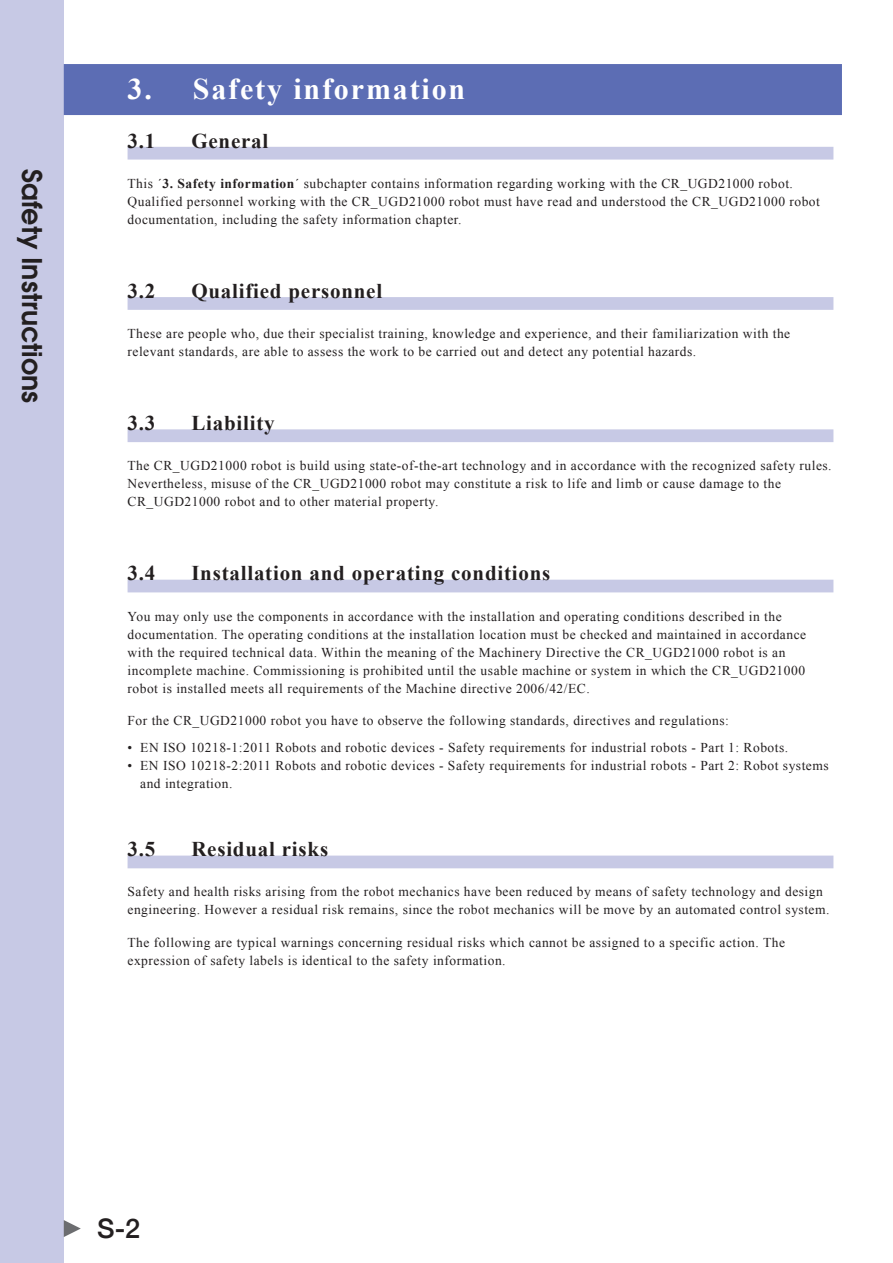
<style>
.page{position:relative;width:893px;height:1263px;background:#fff}
.page>*{position:absolute;margin:0;border:0;box-sizing:border-box;transform-origin:0 0}
.t1{font:700 30px "Times New Roman";letter-spacing:.06em;color:#fff}
.t2{font:600 27px "Avant Garde";color:#231f20}
.t3{font:500 27px "Helvetica Neue";color:#231f20}
.t4{font:700 21px "Times New Roman";letter-spacing:.035em;color:#231f20}
.t5{font:13.5px/18px "Times New Roman";letter-spacing:.035em;color:#231f20}
.s1{font-weight:700}
</style>
<div class="page">
<div style="left:0;top:0;width:64px;height:1263px;background:#c7c9e5"></div>
<svg style="left:64px;top:1220px;width:17px;height:17px"></svg>
<div style="left:64px;top:64px;width:778px;height:51px;background:#5c6db4"></div>
<div style="left:128px;top:147px;width:705px;height:13px;background:#c7c9e5"></div>
<div style="left:128px;top:297px;width:705px;height:13px;background:#c7c9e5"></div>
<div style="left:128px;top:429px;width:705px;height:13px;background:#c7c9e5"></div>
<div style="left:128px;top:580px;width:705px;height:12px;background:#c7c9e5"></div>
<div style="left:128px;top:855px;width:705px;height:13px;background:#c7c9e5"></div>
<h2 class="t2" style="left:50px;top:169px;width:236px;rotate:90deg">Safety Instructions</h2>
<h1 class="t1" style="left:128px;top:68px;width:339px">3. Safety information</h1>
<h3 class="t4" style="left:128px;top:126px;width:29px">3.1</h3>
<h3 class="t4" style="left:191px;top:126px;width:79px">General</h3>
<p class="t5" style="left:128px;top:174px;width:694px">This ´<span class="s1">3. Safety information</span>´ subchapter contains information regarding working with the CR_UGD21000 robot.<br>Qualified personnel working with the CR_UGD21000 robot must have read and understood the CR_UGD21000 robot documentation, including the safety information chapter.</p>
<h3 class="t4" style="left:128px;top:276px;width:29px">3.2</h3>
<h3 class="t4" style="left:191px;top:276px;width:192px">Qualified personnel</h3>
<p class="t5" style="left:128px;top:324px;width:664px">These are people who, due their specialist training, knowledge and experience, and their familiarization with the relevant standards, are able to assess the work to be carried out and detect any potential hazards.</p>
<h3 class="t4" style="left:128px;top:408px;width:29px">3.3</h3>
<h3 class="t4" style="left:191px;top:408px;width:85px">Liability</h3>
<p class="t5" style="left:128px;top:456px;width:706px">The CR_UGD21000 robot is build using state-of-the-art technology and in accordance with the recognized safety rules.<br>Nevertheless, misuse of the CR_UGD21000 robot may constitute a risk to life and limb or cause damage to the<br>CR_UGD21000 robot and to other material property.</p>
<h3 class="t4" style="left:128px;top:559px;width:29px">3.4</h3>
<h3 class="t4" style="left:191px;top:559px;width:361px">Installation and operating conditions</h3>
<p class="t5" style="left:128px;top:607px;width:680px">you may only use the components in accordance with the installation and operating conditions described in the documentation. The operating conditions at the installation location must be checked and maintained in accordance with the required technical data. Within the meaning of the Machinery Directive the CR_UGD21000 robot is an incomplete machine. Commissioning is prohibited until the usable machine or system in which the CR_UGD21000 robot is installed meets all requirements of the Machine directive 2006/42/EC.</p>
<p class="t5" style="left:128px;top:712px;width:603px">for the CR_UGD21000 robot you have to observe the following standards, directives and regulations:</p>
<p class="t5" style="left:128px;top:738px;width:662px">• EN ISO 10218-1:2011 Robots and robotic devices - Safety requirements for industrial robots - Part 1: Robots.</p>
<p class="t5" style="left:140px;top:756px;width:690px;text-indent:-13px">• EN ISO 10218-2:2011 Robots and robotic devices - Safety requirements for industrial robots - Part 2: Robot systems and integration.</p>
<h3 class="t4" style="left:128px;top:835px;width:29px">3.5</h3>
<h3 class="t4" style="left:191px;top:835px;width:138px">Residual risks</h3>
<p class="t5" style="left:128px;top:883px;width:703px">Safety and health risks arising from the robot mechanics have been reduced by means of safety technology and design engineering. however a residual risk remains, since the robot mechanics will be move by an automated control system.</p>
<p class="t5" style="left:128px;top:934px;width:659px">The following are typical warnings concerning residual risks which cannot be assigned to a specific action. The expression of safety labels is identical to the safety information.</p>
<h2 class="t3" style="left:97px;top:1207px;width:45px">S-2</h2>
</div>
